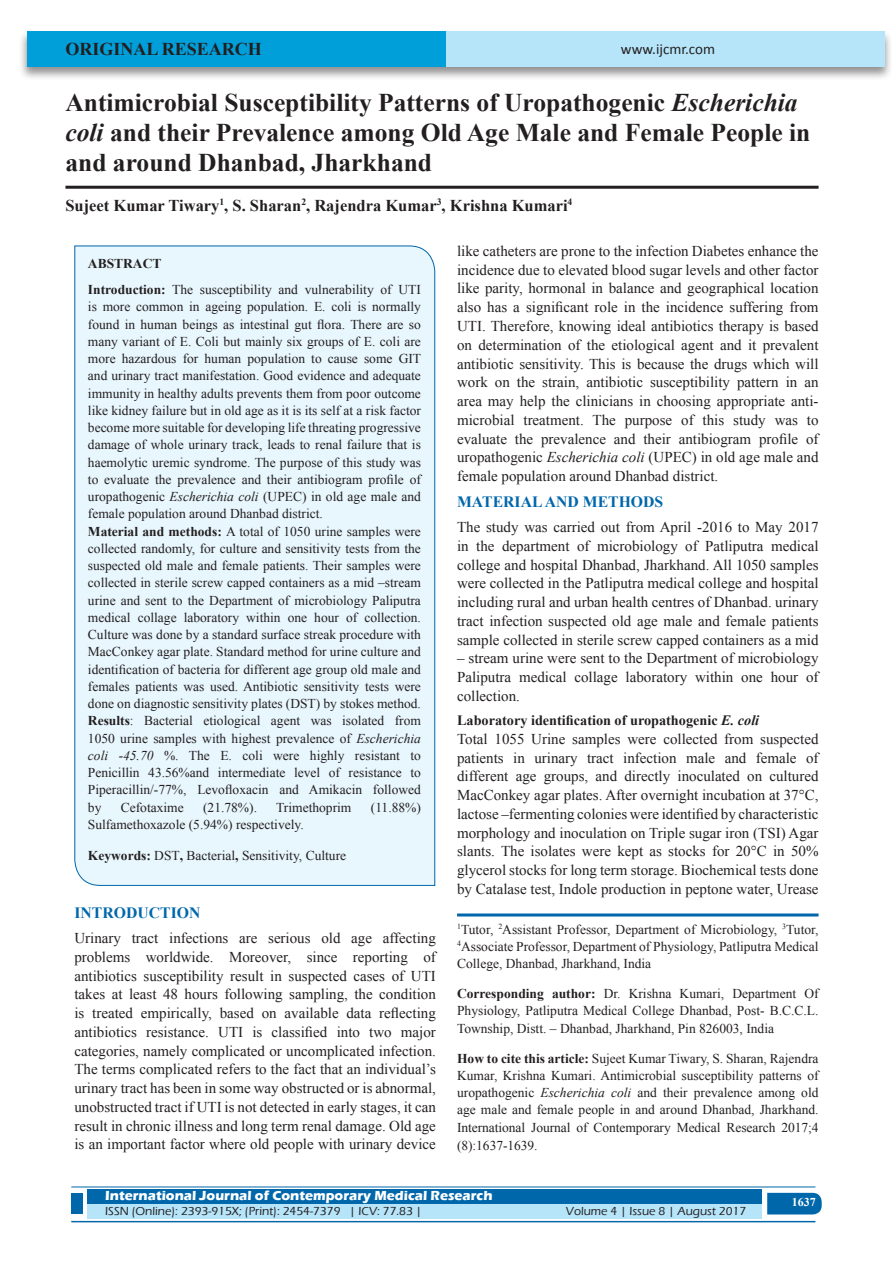
<style>
.page{position:relative;width:893px;height:1263px;background:#fff}
.page>*{position:absolute;margin:0;border:0;box-sizing:border-box;transform-origin:0 0}
.A_Title_New{font:700 25.5px/30px "Times New Roman";color:#231f20}
.AT_new{font:700 18px "Times New Roman";color:#231f20}
.AU-New{font:700 16.5px "Times New Roman";color:#231f20}
.t1{font:700 15.75px "Times New Roman";color:#0067aa}
.TX_New{font:15px/18.8px "Times New Roman";color:#231f20;text-align:justify}
.t2{font:15px "Calibri";color:#231f20}
.t3{font:700 14.25px "Times New Roman";color:#231f20}
.HTC_new{font:13.5px/17.2px "Times New Roman";color:#231f20}
.Corresponding{font:13.5px/17.2px "Times New Roman";color:#231f20;text-align:justify}
.Affi_New{font:13.5px/17.2px "Times New Roman";color:#231f20;text-align:justify}
.t4{font:700 13.5px "Eras ITC";color:#fff}
.t5{font:500 12px "Eras ITC";color:#231f20}
.t6{font:700 12px "Times New Roman";color:#fff}
.s1{font-style:italic}
.s2{font-weight:700}
</style>
<div class="page">
<div style="left:19px;top:29px;width:874px;height:52px;background:#231f20;opacity:.5"></div>
<div style="left:27px;top:31px;width:858px;height:35px;background:#b6e4f9"></div>
<div style="left:27px;top:31px;width:419px;height:35px;background:#009fda"></div>
<div style="left:87px;top:1189px;width:674px;height:15px;background:#0067aa"></div>
<div style="left:87px;top:1204px;width:674px;height:15px;background:#b6e4f9"></div>
<svg style="left:767px;top:1193px;width:55px;height:21px"></svg>
<hr style="left:71px;top:1186px;width:744px;height:1px;background:#0067aa">
<hr style="left:71px;top:1221px;width:744px;height:1px;background:#0067aa">
<div style="left:71px;top:1193px;width:12px;height:21px;background:#0067aa"></div>
<hr style="left:65px;top:186px;width:754px;height:3px;background:#231f20">
<div style="left:74px;top:245px;width:361px;height:641px;background:#e8f6fd"></div>
<hr style="left:457px;top:913px;width:362px;height:3px;background:#0067aa">
<p class="AT_new" style="left:65px;top:36px;width:198px">ORIGINAL RESEARCH</p>
<p class="t2" style="left:621px;top:40px;width:96px">www.ijcmr.com</p>
<p class="A_Title_New" style="left:65px;top:87px;width:746px">Antimicrobial Susceptibility Patterns of Uropathogenic <span class="s1">Escherichia coli</span> and their Prevalence among Old Age Male and Female People in and around Dhanbad, Jharkhand</p>
<p class="AU-New" style="left:65px;top:194px;width:508px">Sujeet Kumar Tiwary<sup>1</sup>, S. Sharan<sup>2</sup>, Rajendra Kumar<sup>3</sup>, Krishna Kumari<sup>4</sup></p>
<p class="HTC_new" style="left:88px;top:251px;width:334px;line-height:25.8px"><span class="s2">ABSTRACT<br>Introduction:</span> The susceptibility and vulnerability of UTI</p>
<p class="HTC_new" style="left:88px;top:298px;width:335px">is more common in ageing population. E. coli is normally found in human beings as intestinal gut flora. There are so many variant of E. Coli but mainly six groups of E. coli are more hazardous for human population to cause some GIT and urinary tract manifestation. Good evidence and adequate immunity in healthy adults prevents them from poor outcome like kidney failure but in old age as it is its self at a risk factor become more suitable for developing life threating progressive damage of whole urinary track, leads to renal failure that is haemolytic uremic syndrome. The purpose of this study was to evaluate the prevalence and their antibiogram profile of uropathogenic <span class="s1">Escherichia coli</span> (UPEC) in old age male and female population around Dhanbad district.<br><span class="s2">Material and methods:</span> A total of 1050 urine samples were collected randomly, for culture and sensitivity tests from the suspected old male and female patients. Their samples were collected in sterile screw capped containers as a mid –stream urine and sent to the Department of microbiology Paliputra medical collage laboratory within one hour of collection.<br>Culture was done by a standard surface streak procedure with MacConkey agar plate. Standard method for urine culture and identification of bacteria for different age group old male and females patients was used. Antibiotic sensitivity tests were done on diagnostic sensitivity plates (DST) by stokes method.<br><span class="s2">Results</span>: Bacterial etiological agent was isolated from 1050 urine samples with highest prevalence of <span class="s1">Escherichia coli -45.70</span> %. The E. coli were highly resistant to Penicillin 43.56%and intermediate level of resistance to Piperacillin/-77%, Levofloxacin and Amikacin followed by</p>
<p class="HTC_new" style="left:121px;top:798px;width:64px">Cefotaxime</p>
<p class="HTC_new" style="left:203px;top:798px;width:55px">(21.78%).</p>
<p class="HTC_new" style="left:276px;top:798px;width:77px">Trimethoprim</p>
<p class="HTC_new" style="left:371px;top:798px;width:52px">(11.88%)</p>
<p class="HTC_new" style="left:88px;top:815px;width:217px">Sulfamethoxazole (5.94%) respectively.</p>
<p class="HTC_new" style="left:88px;top:846px;width:260px"><span class="s2">Keywords:</span> DST<span class="s2">,</span> Bacterial<span class="s2">,</span> Sensitivity, Culture</p>
<h1 class="t1" style="left:74px;top:902px;width:127px">INTRODUCTION</h1>
<p class="TX_New" style="left:74px;top:928px;width:363px">Urinary tract infections are serious old age affecting problems worldwide. Moreover, since reporting of antibiotics susceptibility result in suspected cases of UTI takes at least 48 hours following sampling, the condition is treated empirically, based on available data reflecting antibiotics resistance. UTI is classified into two major categories, namely complicated or uncomplicated infection.<br>The terms complicated refers to the fact that an individual’s urinary tract has been in some way obstructed or is abnormal, unobstructed tract if UTI is not detected in early stages, it can result in chronic illness and long term renal damage. Old age is an important factor where old people with urinary device</p>
<p class="TX_New" style="left:457px;top:241px;width:363px">like catheters are prone to the infection Diabetes enhance the incidence due to elevated blood sugar levels and other factor like parity, hormonal in balance and geographical location also has a significant role in the incidence suffering from UTI. Therefore, knowing ideal antibiotics therapy is based on determination of the etiological agent and it prevalent antibiotic sensitivity. This is because the drugs which will work on the strain, antibiotic susceptibility pattern in an area may help the clinicians in choosing appropriate anti&shy;microbial treatment. The purpose of this study was to evaluate the prevalence and their antibiogram profile of uropathogenic <span class="s1">Escherichia coli</span> (UPEC) in old age male and female population around Dhanbad district.</p>
<h1 class="t1" style="left:457px;top:491px;width:208px">MATERIAL AND METHODS</h1>
<p class="TX_New" style="left:457px;top:517px;width:363px">The study was carried out from April -2016 to May 2017 in the department of microbiology of Patliputra medical college and hospital Dhanbad, Jharkhand. All 1050 samples were collected in the Patliputra medical college and hospital including rural and urban health centres of Dhanbad. urinary tract infection suspected old age male and female patients sample collected in sterile screw capped containers as a mid</p>
<p class="TX_New" style="left:457px;top:649px;width:363px">– stream urine were sent to the Department of microbiology Paliputra medical collage laboratory within one hour of collection.</p>
<h2 class="t3" style="left:457px;top:710px;width:304px">Laboratory identification of uropathogenic <span class="s1">E. coli</span></h2>
<p class="TX_New" style="left:457px;top:729px;width:363px">Total 1055 Urine samples were collected from suspected patients in urinary tract infection male and female of different age groups, and directly inoculated on cultured MacConkey agar plates. After overnight incubation at 37°C, lactose –fermenting colonies were identified by characteristic morphology and inoculation on Triple sugar iron (TSI) Agar slants. The isolates were kept as stocks for 20°C in 50% glycerol stocks for long term storage. Biochemical tests done by Catalase test, Indole production in peptone water, Urease</p>
<p class="Affi_New" style="left:457px;top:920px;width:363px"><sup>1</sup>Tutor, <sup>2</sup>Assistant Professor, Department of Microbiology, <sup>3</sup>Tutor, <sup>4</sup>Associate Professor, Department of Physiology, Patliputra Medical College, Dhanbad, Jharkhand, India</p>
<p class="Corresponding" style="left:457px;top:985px;width:363px"><span class="s2">Corresponding author:</span> Dr. Krishna Kumari, Department Of Physiology, Patliputra Medical College Dhanbad, Post- B.C.C.L.<br>Township, Distt. – Dhanbad, Jharkhand, Pin 826003, India</p>
<p class="HTC_new" style="left:457px;top:1049px;width:363px;text-align:justify"><span class="s2">How to cite this article:</span> Sujeet Kumar Tiwary, S. Sharan, Rajendra Kumar, Krishna Kumari. Antimicrobial susceptibility patterns of uropathogenic <span class="s1">Escherichia coli</span> and their prevalence among old age male and female people in and around Dhanbad, Jharkhand.<br>International Journal of Contemporary Medical Research 2017;4 (8):1637-1639.</p>
<p class="t4" style="left:105px;top:1188px;width:389px">International Journal of Contemporary Medical Research</p>
<p class="t5" style="left:105px;top:1204px;width:318px">ISSN (Online): 2393-915X; (Print): 2454-7379 | ICV: 77.83 |</p>
<p class="t5" style="left:566px;top:1204px;width:182px">Volume 4 | Issue 8 | August 2017</p>
<h4 class="t6" style="left:792px;top:1194px;width:25px">1637</h4>
</div>
